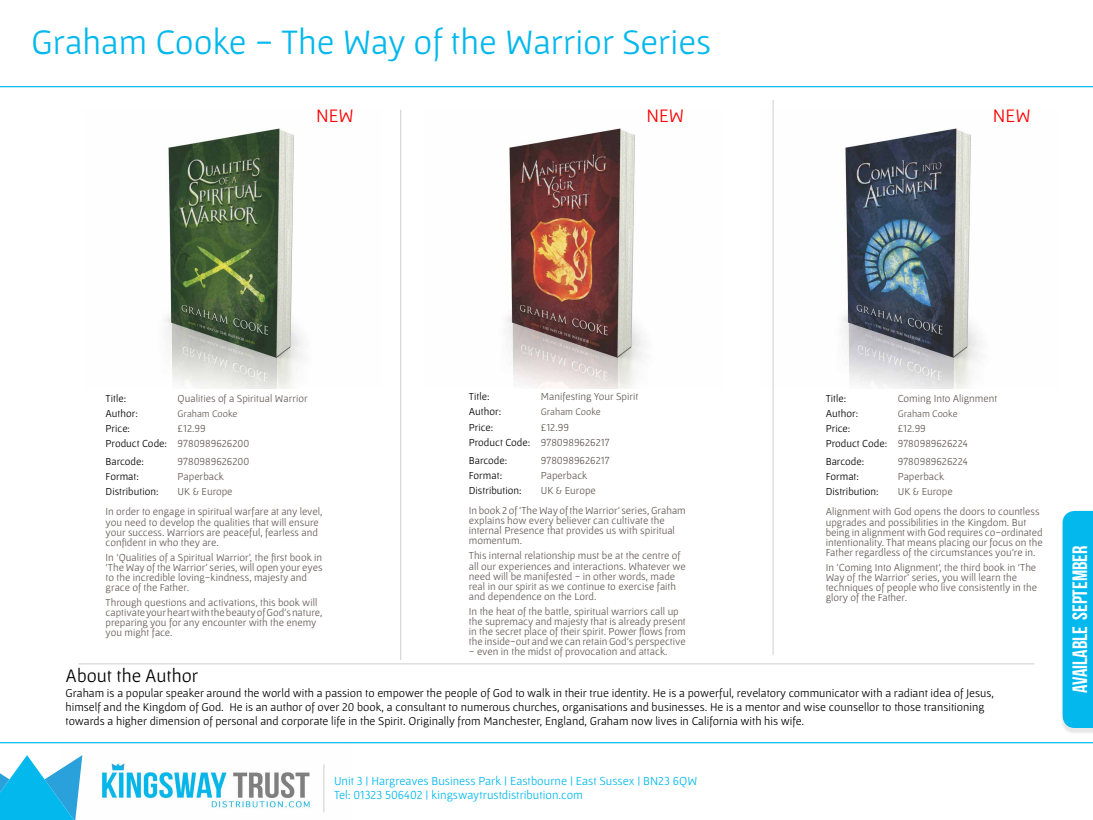
<style>
.page{position:relative;width:1093px;height:820px;background:#fff}
.page>*{position:absolute;margin:0;border:0;box-sizing:border-box;transform-origin:0 0}
.t1{font:36px "Gafata";color:#03b8ec}
.t2{font:20.8px "Bebas Neue";color:#fff}
.t3{font:19.2px "Gafata";color:#000}
.t4{font:19.2px "Gafata";color:#f00}
.t5{font:12.4px/14.9px "Gafata";color:#03b8ec}
.t6{font:12px/14.4px "Gafata";color:#000}
.t7{font:10.8px/10.1px "Gafata";color:#655a57}
.t8{font:10.8px "Gafata";color:#000}
.t9{font:10px "Gafata";color:#655a57}
.s1{color:#000}
</style>
<div class="page">
<img style="left:60px;top:743px;width:290px;height:70px">
<hr style="left:0;top:741px;width:1093px;height:2px;background:#03b8ec">
<hr style="left:323px;top:764px;width:1px;height:48px;background:#7c7574">
<svg style="left:0;top:754px;width:82px;height:65px"></svg>
<div style="left:1060px;top:512px;width:33px;height:221px;background:#000;opacity:.1"></div>
<div style="left:1062px;top:510px;width:31px;height:217px;background:#03b8ec"></div>
<hr style="left:0;top:86px;width:1093px;height:1px;background:#03b8ec">
<hr style="left:78px;top:663px;width:956px;height:1px;background:#7c7574">
<img style="left:166px;top:128px;width:137px;height:260px">
<img style="left:507px;top:128px;width:137px;height:260px">
<img style="left:843px;top:128px;width:137px;height:260px">
<hr style="left:772px;top:100px;width:2px;height:554px;background:#7c7574">
<hr style="left:400px;top:110px;width:1px;height:549px;background:#7c7574">
<h1 class="t1" style="left:31px;top:21px;width:681px">Graham Cooke - The Way of the Warrior Series</h1>
<h3 class="t4" style="left:316px;top:104px;width:39px">NEW</h3>
<h3 class="t4" style="left:646px;top:104px;width:39px">NEW</h3>
<h3 class="t4" style="left:993px;top:104px;width:39px">NEW</h3>
<p class="t8" style="left:106px;top:391px;width:22px">Title:</p>
<p class="t7" style="left:178px;top:392px;width:132px">Qualities of a Spiritual Warrior</p>
<p class="t8" style="left:106px;top:407px;width:34px">Author:</p>
<p class="t9" style="left:178px;top:407px;width:61px">Graham Cooke</p>
<p class="t8" style="left:106px;top:422px;width:26px">Price:</p>
<p class="t7" style="left:106px;top:420px;width:145px;line-height:15.1px;text-indent:72px">£12.99<br><span class="s1">Product Code:</span> 9780989626200</p>
<p class="t8" style="left:106px;top:455px;width:40px">Barcode:</p>
<p class="t7" style="left:178px;top:456px;width:73px">9780989626200</p>
<p class="t8" style="left:106px;top:470px;width:35px">Format:</p>
<p class="t7" style="left:178px;top:471px;width:48px">Paperback</p>
<p class="t8" style="left:106px;top:485px;width:54px">Distribution:</p>
<p class="t7" style="left:106px;top:481px;width:218px;line-height:20.2px;text-indent:72px">UK &amp; Europe<br>In order to engage in spiritual warfare at any level,</p>
<p class="t7" style="left:106px;top:516px;width:215px;text-align:justify">you need to develop the qualities that will ensure your success. Warriors are peaceful, fearless and confident in who they are.</p>
<p class="t7" style="left:106px;top:551px;width:218px">In ‘Qualities of a Spiritual Warrior’, the first book in ‘The Way of the Warrior’ series, will open your eyes to the incredible loving-kindness, majesty and grace of the Father.</p>
<p class="t7" style="left:106px;top:597px;width:218px">Through questions and activations, this book will captivate your heart with the beauty of God’s nature, preparing you for any encounter with the enemy you might face.</p>
<p class="t8" style="left:469px;top:390px;width:22px">Title:</p>
<p class="t7" style="left:541px;top:391px;width:99px">Manifesting Your Spirit</p>
<p class="t8" style="left:469px;top:405px;width:34px">Author:</p>
<p class="t9" style="left:541px;top:406px;width:61px">Graham Cooke</p>
<p class="t8" style="left:469px;top:420px;width:26px">Price:</p>
<p class="t7" style="left:469px;top:419px;width:142px;line-height:15.1px;text-indent:72px">£12.99<br><span class="s1">Product Code:</span> 9780989626217</p>
<p class="t8" style="left:469px;top:453px;width:40px">Barcode:</p>
<p class="t7" style="left:541px;top:454px;width:70px">9780989626217</p>
<p class="t8" style="left:469px;top:468px;width:35px">Format:</p>
<p class="t7" style="left:541px;top:469px;width:48px">Paperback</p>
<p class="t8" style="left:469px;top:483px;width:54px">Distribution:</p>
<p class="t7" style="left:469px;top:479px;width:218px;line-height:20.2px;text-indent:72px">UK &amp; Europe<br>In book 2 of ‘The Way of the Warrior’ series, Graham</p>
<p class="t7" style="left:469px;top:515px;width:208px">explains how every believer can cultivate the internal Presence that provides us with spiritual momentum.</p>
<p class="t7" style="left:469px;top:550px;width:218px">This internal relationship must be at the centre of all our experiences and interactions. Whatever we need will be manifested - in other words, made real in our spirit as we continue to exercise faith and dependence on the Lord.</p>
<p class="t7" style="left:469px;top:605px;width:219px">In the heat of the battle, spiritual warriors call up the supremacy and majesty that is already present in the secret place of their spirit. Power flows from the inside-out and we can retain God’s perspective</p>
<p class="t7" style="left:469px;top:646px;width:200px">- even in the midst of provocation and attack.</p>
<p class="t8" style="left:826px;top:391px;width:22px">Title:</p>
<p class="t7" style="left:898px;top:392px;width:101px">Coming Into Alignment</p>
<p class="t8" style="left:826px;top:407px;width:34px">Author:</p>
<p class="t9" style="left:898px;top:407px;width:61px">Graham Cooke</p>
<p class="t8" style="left:826px;top:422px;width:26px">Price:</p>
<p class="t7" style="left:826px;top:420px;width:144px;line-height:15.1px;text-indent:72px">£12.99<br><span class="s1">Product Code:</span> 9780989626224</p>
<p class="t8" style="left:826px;top:455px;width:40px">Barcode:</p>
<p class="t7" style="left:898px;top:456px;width:72px">9780989626224</p>
<p class="t8" style="left:826px;top:470px;width:35px">Format:</p>
<p class="t7" style="left:898px;top:471px;width:48px">Paperback</p>
<p class="t8" style="left:826px;top:485px;width:54px">Distribution:</p>
<p class="t7" style="left:826px;top:481px;width:215px;line-height:20.2px;text-indent:72px">UK &amp; Europe<br>Alignment with God opens the doors to countless</p>
<p class="t7" style="left:826px;top:516px;width:218px">upgrades and possibilities in the Kingdom. But being in alignment with God requires co-ordinated intentionality. That means placing our focus on the Father regardless of the circumstances you’re in.</p>
<p class="t7" style="left:826px;top:561px;width:213px">In ‘Coming Into Alignment’, the third book in ‘The Way of the Warrior’ series, you will learn the techniques of people who live consistently in the glory of the Father.</p>
<h3 class="t3" style="left:66px;top:664px;width:134px">About the Author</h3>
<p class="t6" style="left:66px;top:684px;width:930px">Graham is a popular speaker around the world with a passion to empower the people of God to walk in their true identity. He is a powerful, revelatory communicator with a radiant idea of Jesus, himself and the Kingdom of God. He is an author of over 20 book, a consultant to numerous churches, organisations and businesses. He is a mentor and wise counsellor to those transitioning towards a higher dimension of personal and corporate life in the Spirit. Originally from Manchester, England, Graham now lives in California with his wife.</p>
<p class="t5" style="left:334px;top:772px;width:365px">Unit 3 | Hargreaves Business Park | Eastbourne | East Sussex | BN23 6QW<br>Tel: 01323 506402 | kingswaytrustdistribution.com</p>
<h2 class="t2" style="left:1069px;top:693px;width:149px;rotate:-90deg">Available september</h2>
</div>
